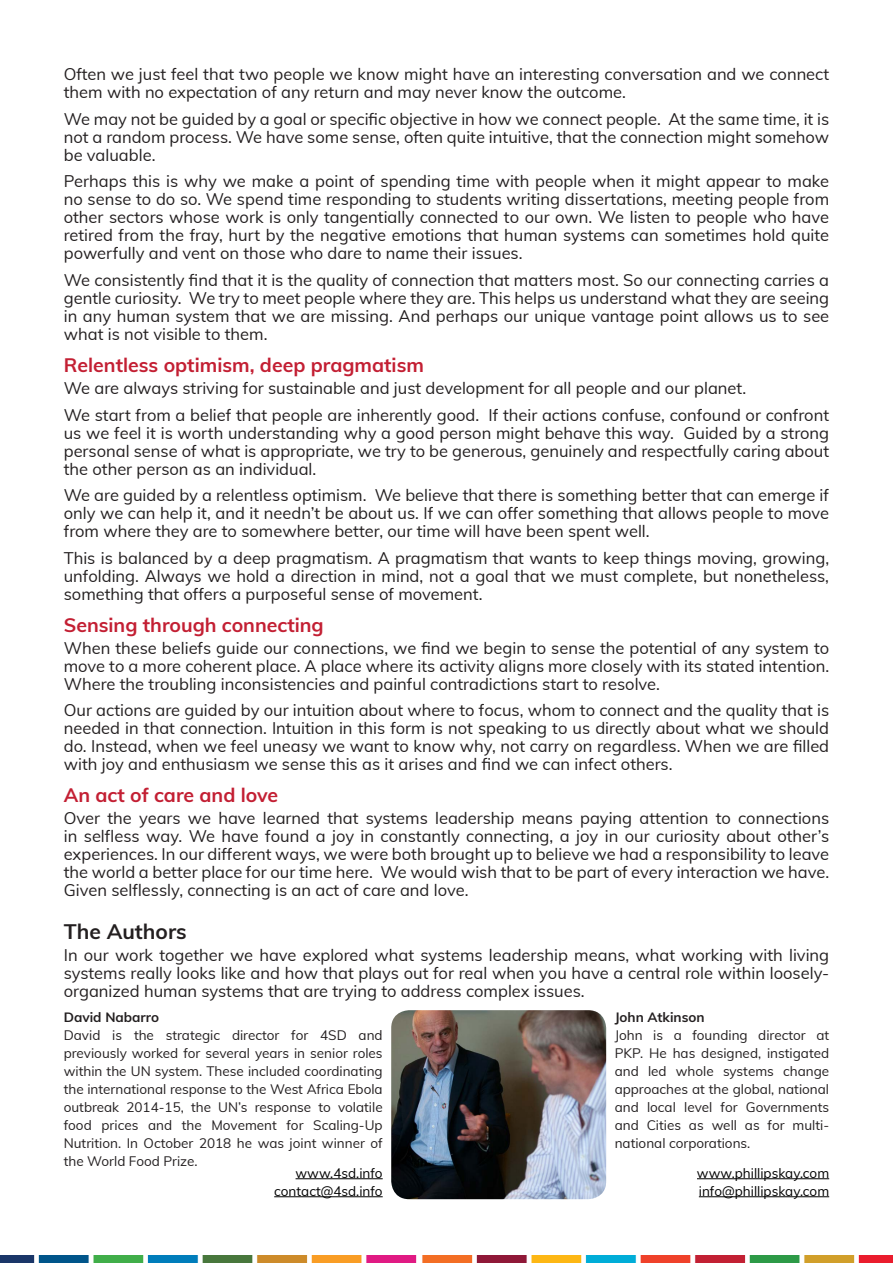
<style>
.page{position:relative;width:893px;height:1263px;background:#fff}
.page>*{position:absolute;margin:0;border:0;box-sizing:border-box;transform-origin:0 0}
.t1{font:700 21px "Muli";color:#231f20}
.t2{font:700 19.5px "Muli";color:#c31f33}
.t3{font:16.5px/18px "Muli";color:#231f20;text-align:justify}
.t4{font:13.5px/18px "Muli";color:#231f20;text-align:justify}
.t5{font:13.5px/18px "Muli";color:#000}
.t6{font:700 13.5px "Muli";color:#231f20}
</style>
<div class="page">
<img style="left:0;top:1255px;width:893px;height:8px">
<hr style="left:697px;top:1178px;width:132px;height:1px;background:#000">
<hr style="left:699px;top:1196px;width:130px;height:1px;background:#000">
<hr style="left:296px;top:1178px;width:87px;height:1px;background:#000">
<hr style="left:274px;top:1196px;width:109px;height:1px;background:#000">
<img style="left:391px;top:1010px;width:215px;height:189px">
<p class="t3" style="left:64px;top:65px;width:767px">Often we just feel that two people we know might have an interesting conversation and we connect them with no expectation of any return and may never know the outcome.</p>
<p class="t3" style="left:64px;top:109px;width:767px">We may not be guided by a goal or specific objective in how we connect people. At the same time, it is not a random process. We have some sense, often quite intuitive, that the connection might somehow be valuable.</p>
<p class="t3" style="left:64px;top:172px;width:767px">Perhaps this is why we make a point of spending time with people when it might appear to make no sense to do so. We spend time responding to students writing dissertations, meeting people from other sectors whose work is only tangentially connected to our own. We listen to people who have retired from the fray, hurt by the negative emotions that human systems can sometimes hold quite powerfully and vent on those who dare to name their issues.</p>
<p class="t3" style="left:64px;top:270px;width:767px">We consistently find that it is the quality of connection that matters most. So our connecting carries a gentle curiosity. We try to meet people where they are. This helps us understand what they are seeing in any human system that we are missing. And perhaps our unique vantage point allows us to see what is not visible to them.</p>
<p class="t2" style="left:64px;top:351px;width:362px">Relentless optimism, deep pragmatism</p>
<p class="t3" style="left:64px;top:374px;width:767px;line-height:26.5px">We are always striving for sustainable and just development for all people and our planet.<br>We start from a belief that people are inherently good. If their actions confuse, confound or confront</p>
<p class="t3" style="left:64px;top:423px;width:767px">us we feel it is worth understanding why a good person might behave this way. Guided by a strong personal sense of what is appropriate, we try to be generous, genuinely and respectfully caring about the other person as an individual.</p>
<p class="t3" style="left:64px;top:485px;width:767px">We are guided by a relentless optimism. We believe that there is something better that can emerge if only we can help it, and it needn’t be about us. If we can offer something that allows people to move from where they are to somewhere better, our time will have been spent well.</p>
<p class="t3" style="left:64px;top:548px;width:767px">This is balanced by a deep pragmatism. A pragmatism that wants to keep things moving, growing, unfolding. Always we hold a direction in mind, not a goal that we must complete, but nonetheless, something that offers a purposeful sense of movement.</p>
<p class="t2" style="left:64px;top:610px;width:261px">Sensing through connecting</p>
<p class="t3" style="left:64px;top:638px;width:767px">When these beliefs guide our connections, we find we begin to sense the potential of any system to move to a more coherent place. A place where its activity aligns more closely with its stated intention.<br>Where the troubling inconsistencies and painful contradictions start to resolve.</p>
<p class="t3" style="left:64px;top:700px;width:767px">Our actions are guided by our intuition about where to focus, whom to connect and the quality that is needed in that connection. Intuition in this form is not speaking to us directly about what we should do. Instead, when we feel uneasy we want to know why, not carry on regardless. When we are filled with joy and enthusiasm we sense this as it arises and find we can infect others.</p>
<p class="t2" style="left:64px;top:781px;width:216px">An act of care and love</p>
<p class="t3" style="left:64px;top:809px;width:767px">Over the years we have learned that systems leadership means paying attention to connections in selfless way. We have found a joy in constantly connecting, a joy in our curiosity about other’s experiences. In our different ways, we were both brought up to believe we had a responsibility to leave the world a better place for our time here. We would wish that to be part of every interaction we have.<br>Given selflessly, connecting is an act of care and love.</p>
<p class="t1" style="left:64px;top:916px;width:124px">The Authors</p>
<p class="t3" style="left:64px;top:945px;width:767px">In our work together we have explored what systems leadership means, what working with living systems really looks like and how that plays out for real when you have a central role within loosely&shy;organized human systems that are trying to address complex issues.</p>
<p class="t6" style="left:64px;top:1007px;width:97px">David Nabarro</p>
<p class="t4" style="left:64px;top:1025px;width:320px">David is the strategic director for 4SD and previously worked for several years in senior roles within the UN system. These included coordinating the international response to the West Africa Ebola outbreak 2014-15, the UN’s response to volatile food prices and the Movement for Scaling-Up Nutrition. In October 2018 he was joint winner of the World Food Prize.</p>
<p class="t6" style="left:615px;top:1007px;width:91px">John Atkinson</p>
<p class="t4" style="left:615px;top:1025px;width:216px">John is a founding director at PKP. He has designed, instigated and led whole systems change approaches at the global, national and local level for Governments and Cities as well as for multi&shy;national corporations.</p>
<p class="t5" style="left:697px;top:1163px;width:134px">www.phillipskay.com info@phillipskay.com</p>
<p class="t5" style="left:274px;top:1163px;width:110px;text-align:right">www.4sd.info contact@4sd.info</p>
</div>
